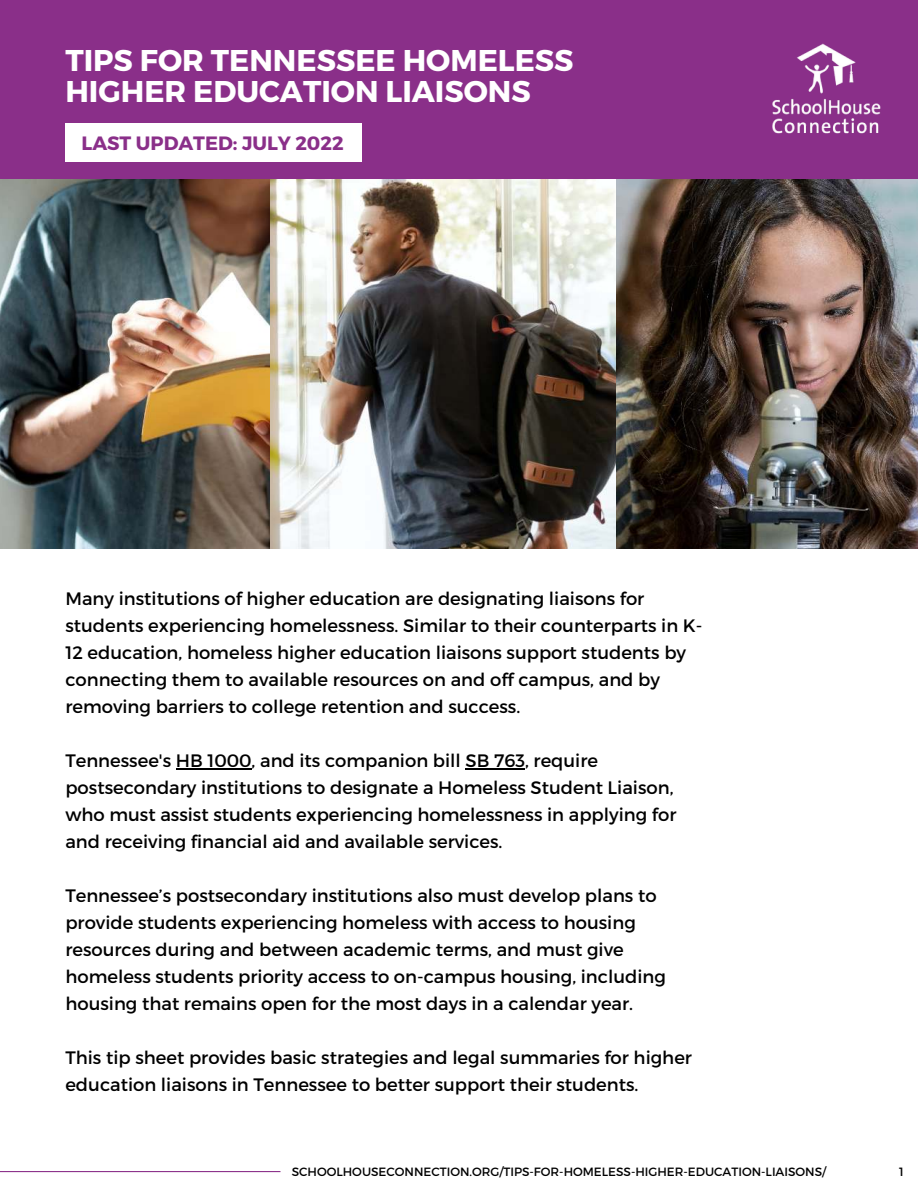
<style>
.page{position:relative;width:918px;height:1188px;background:#fff}
.page>*{position:absolute;margin:0;border:0;box-sizing:border-box;transform-origin:0 0}
.t1{font:700 30px/30.3px "Montserrat";color:#fff}
.t2{font:700 19.35px "Montserrat";color:#8a2f89}
.t3{font:18px/27px "Montserrat";color:#000}
.t4{font:12px "Montserrat";color:#000}
</style>
<div class="page">
<img style="left:616px;top:179px;width:302px;height:369px">
<img style="left:270px;top:179px;width:345px;height:369px">
<img style="left:0;top:179px;width:270px;height:369px">
<div style="left:0;top:0;width:918px;height:179px;background:#8a2f89"></div>
<img style="left:772px;top:43px;width:109px;height:91px">
<div style="left:65px;top:123px;width:297px;height:39px;background:#fff"></div>
<hr style="left:176px;top:768px;width:76px;height:2px;background:#000">
<hr style="left:466px;top:768px;width:59px;height:2px;background:#000">
<svg style="left:0;top:1171px;width:280px;height:1px"></svg>
<h1 class="t1" style="left:65px;top:46px;width:510px">TIPS FOR TENNESSEE HOMELESS<br>HIGHER EDUCATION LIAISONS</h1>
<p class="t2" style="left:82px;top:131px;width:264px">LAST UPDATED: JULY 2022</p>
<p class="t3" style="left:65px;top:585px;width:639px">Many institutions of higher education are designating liaisons for students experiencing homelessness. Similar to their counterparts in K-12 education, homeless higher education liaisons support students by connecting them to available resources on and off campus, and by removing barriers to college retention and success.</p>
<p class="t3" style="left:65px;top:747px;width:613px">Tennessee's HB 1000, and its companion bill SB 763, require postsecondary institutions to designate a Homeless Student Liaison, who must assist students experiencing homelessness in applying for and receiving financial aid and available services.</p>
<p class="t3" style="left:65px;top:882px;width:602px">Tennessee’s postsecondary institutions also must develop plans to provide students experiencing homeless with access to housing resources during and between academic terms, and must give homeless students priority access to on-campus housing, including housing that remains open for the most days in a calendar year.</p>
<p class="t3" style="left:65px;top:1044px;width:628px">This tip sheet provides basic strategies and legal summaries for higher education liaisons in Tennessee to better support their students.</p>
<p class="t4" style="left:292px;top:1164px;width:536px">SCHOOLHOUSECONNECTION.ORG/TIPS-FOR-HOMELESS-HIGHER-EDUCATION-LIAISONS/</p>
<p class="t4" style="left:899px;top:1164px;width:6px">1</p>
</div>
